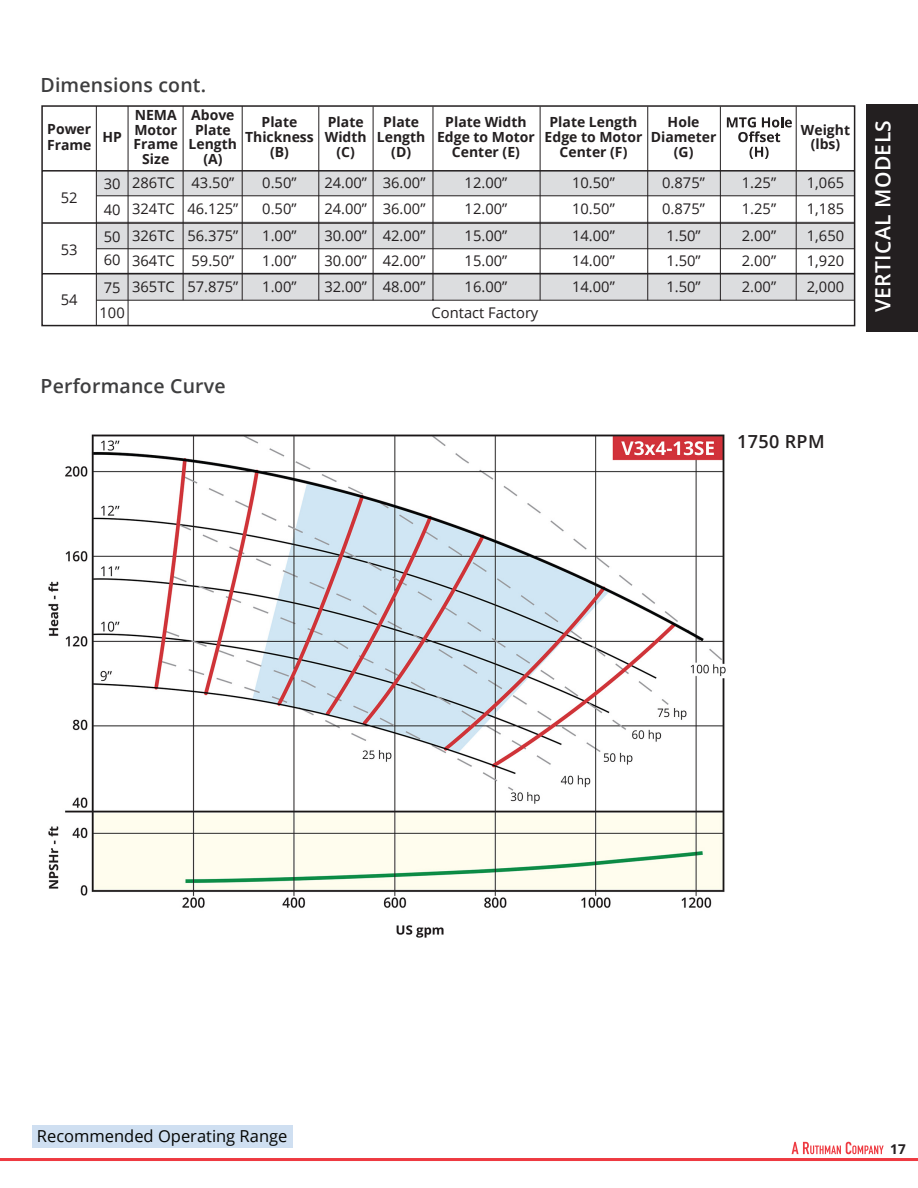
<style>
.page{position:relative;width:918px;height:1188px;background:#fff}
.page>*{position:absolute;margin:0;border:0;box-sizing:border-box;transform-origin:0 0}
.t1{font:600 21px "Open Sans";letter-spacing:.02em;color:#fff}
.t2{font:600 19.5px "Open Sans";letter-spacing:.01em;color:#3e3e3f}
.t3{font:600 18px "Open Sans";letter-spacing:.02em;color:#231f20}
.t4{font:16.5px "Open Sans";color:#040503}
.t5{font:14.7px/26.5px "Open Sans";color:#231f20}
.t6{font:700 13.95px/14.7px "Open Sans";color:#231f20;text-align:center}
.t7{font:700 13.5px "Open Sans";color:#231f20}
</style>
<div class="page">
<div style="left:867px;top:104px;width:51px;height:228px;background:#231f20"></div>
<hr style="left:0;top:1158px;width:918px;height:3px;background:#ee3a41">
<svg style="left:41px;top:105px;width:815px;height:222px"></svg>
<hr style="left:183px;top:106px;width:1px;height:194px;background:#231f20">
<hr style="left:242px;top:106px;width:1px;height:194px;background:#231f20">
<hr style="left:128px;top:106px;width:1px;height:220px;background:#231f20">
<hr style="left:96px;top:106px;width:1px;height:220px;background:#231f20">
<hr style="left:796px;top:107px;width:1px;height:193px;background:#231f20">
<hr style="left:647px;top:107px;width:1px;height:193px;background:#231f20">
<hr style="left:540px;top:107px;width:1px;height:193px;background:#231f20">
<hr style="left:318px;top:107px;width:1px;height:193px;background:#231f20">
<hr style="left:373px;top:107px;width:1px;height:193px;background:#231f20">
<hr style="left:433px;top:107px;width:1px;height:193px;background:#231f20">
<hr style="left:96px;top:300px;width:759px;height:1px;background:#231f20">
<hr style="left:720px;top:107px;width:1px;height:193px;background:#231f20">
<svg style="left:792px;top:1142px;width:92px;height:12px"></svg>
<div style="left:32px;top:1125px;width:261px;height:23px;background:#cfdff1"></div>
<img style="left:48px;top:434px;width:678px;height:504px">
<p class="t2" style="left:40px;top:71px;width:167px">Dimensions cont.</p>
<p class="t6" style="left:47px;top:120px;width:46px;line-height:16.8px;text-align:left">Power<br>Frame</p>
<p class="t6" style="left:801px;top:122px;width:51px">Weight (lbs)</p>
<p class="t5" style="left:807px;top:169px;width:39px;text-align:justify">1,065<br>1,185<br>1,650</p>
<p class="t6" style="left:189px;top:107px;width:50px">Above<br>Plate<br>Length (A)</p>
<p class="t6" style="left:134px;top:107px;width:46px">NEMA<br>Motor<br>Frame<br>Size</p>
<p class="t6" style="left:245px;top:115px;width:70px">Plate<br>Thickness (B)</p>
<p class="t5" style="left:262px;top:169px;width:36px;text-align:justify">0.50” 0.50” 1.00”</p>
<p class="t5" style="left:262px;top:247px;width:36px;line-height:26px">1.00”<br>1.00”</p>
<p class="t6" style="left:325px;top:115px;width:43px">Plate<br>Width (C)</p>
<p class="t5" style="left:324px;top:169px;width:44px;text-align:justify">24.00” 24.00” 30.00”</p>
<p class="t5" style="left:324px;top:247px;width:44px;line-height:26px">30.00”<br>32.00”</p>
<p class="t6" style="left:377px;top:115px;width:50px">Plate<br>Length (D)</p>
<p class="t5" style="left:383px;top:169px;width:44px;text-align:justify">36.00” 36.00” 42.00”</p>
<p class="t5" style="left:383px;top:247px;width:44px;line-height:26px">42.00”<br>48.00”</p>
<p class="t6" style="left:437px;top:115px;width:99px">Plate Width<br>Edge to Motor<br>Center (E)</p>
<p class="t5" style="left:465px;top:169px;width:44px;text-align:justify">12.00” 12.00” 15.00”</p>
<p class="t5" style="left:465px;top:247px;width:44px;line-height:26px">15.00”<br>16.00”</p>
<p class="t6" style="left:545px;top:115px;width:99px">Plate Length<br>Edge to Motor<br>Center (F)</p>
<p class="t5" style="left:572px;top:169px;width:44px;text-align:justify">10.50” 10.50” 14.00”</p>
<p class="t5" style="left:572px;top:247px;width:44px;line-height:26px">14.00”<br>14.00”</p>
<p class="t6" style="left:651px;top:115px;width:67px">Hole<br>Diameter (G)</p>
<p class="t5" style="left:662px;top:169px;width:44px;text-align:justify">0.875” 0.875” 1.50”</p>
<p class="t5" style="left:666px;top:247px;width:36px;line-height:26px">1.50”<br>1.50”</p>
<p class="t6" style="left:102px;top:129px;width:21px">HP</p>
<p class="t5" style="left:104px;top:170px;width:18px">30</p>
<p class="t5" style="left:742px;top:169px;width:36px;text-align:justify">1.25” 1.25” 2.00”</p>
<p class="t5" style="left:742px;top:247px;width:36px;line-height:26px">2.00”<br>2.00”</p>
<p class="t5" style="left:187px;top:170px;width:53px;line-height:25.8px">43.50”<br>46.125”</p>
<p class="t5" style="left:187px;top:223px;width:53px;line-height:25.3px">56.375”<br>59.50”<br>57.875”</p>
<p class="t5" style="left:132px;top:170px;width:44px;line-height:25.8px">286TC<br>324TC</p>
<p class="t5" style="left:132px;top:222px;width:44px">326TC</p>
<p class="t5" style="left:61px;top:184px;width:18px">52</p>
<p class="t5" style="left:104px;top:195px;width:18px;line-height:27.2px">40<br>50</p>
<p class="t5" style="left:104px;top:246px;width:18px;line-height:27.2px">60<br>75</p>
<p class="t5" style="left:61px;top:236px;width:18px">53</p>
<p class="t5" style="left:61px;top:286px;width:18px">54</p>
<p class="t5" style="left:807px;top:247px;width:39px;line-height:26px">1,920<br>2,000</p>
<p class="t5" style="left:132px;top:248px;width:44px;line-height:25.8px">364TC<br>365TC</p>
<p class="t5" style="left:100px;top:299px;width:27px">100</p>
<p class="t5" style="left:432px;top:299px;width:108px">Contact Factory</p>
<p class="t2" style="left:40px;top:373px;width:187px">Performance Curve</p>
<p class="t3" style="left:737px;top:429px;width:89px">1750 RPM</p>
<p class="t1" style="left:869px;top:312px;width:194px;rotate:-90deg">VERTICAL MODELS</p>
<p class="t4" style="left:37px;top:1124px;width:252px">Recommended Operating Range</p>
<p class="t7" style="left:890px;top:1140px;width:17px">17</p>
</div>
